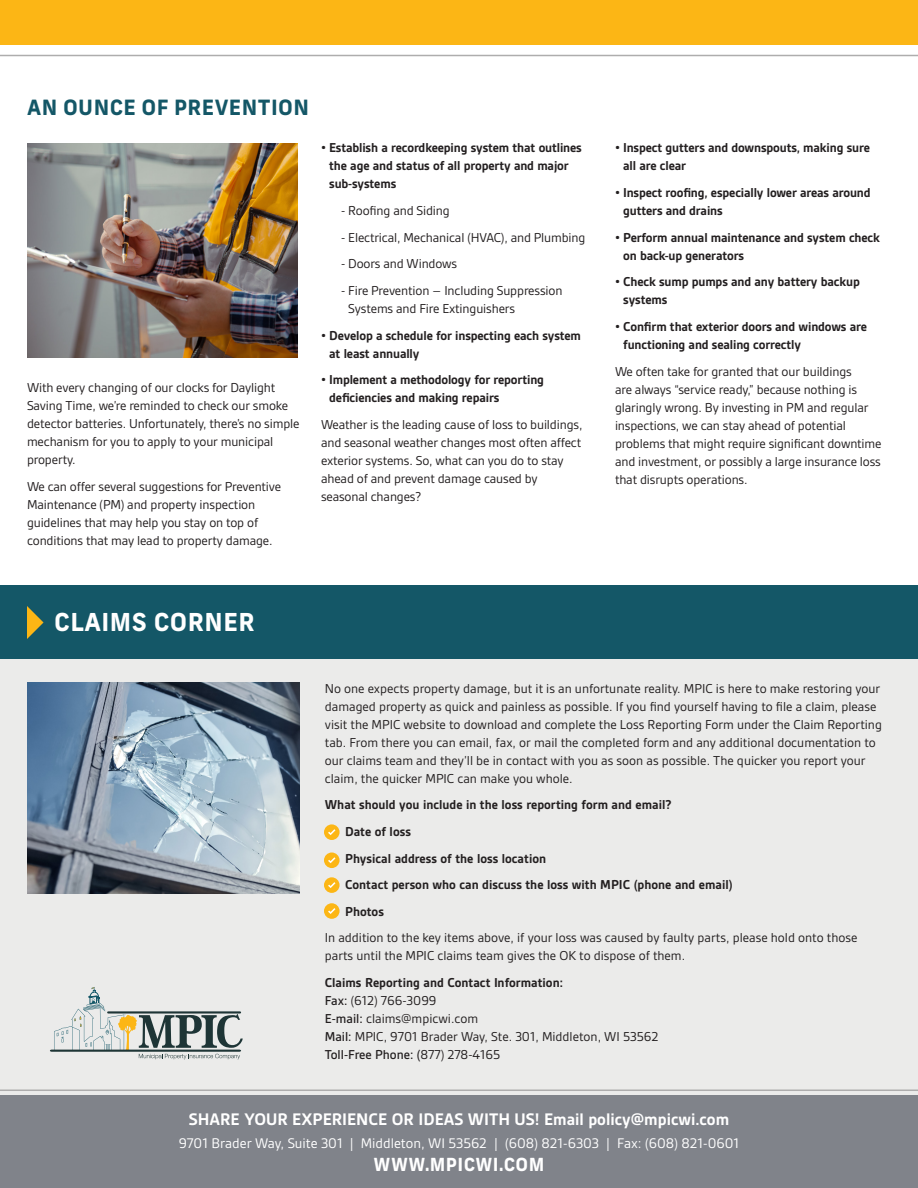
<style>
.page{position:relative;width:918px;height:1188px;background:#fff}
.page>*{position:absolute;margin:0;border:0;box-sizing:border-box;transform-origin:0 0}
.Sub_Head{font:700 24.6px "Frank New";letter-spacing:.02em;color:#fff}
.Sub_Head-2{font:700 21px "Frank New";letter-spacing:.02em;color:#145767}
.Sub_Head-3{font:700 18px "Gesta";color:#fff}
.Sub_Head-4{font:700 18px "Frank New";letter-spacing:.02em;color:#fff}
.Sub_Head-5{font:15px "Gesta";color:#fff}
.t1{font:13.8px/18px "Gesta";letter-spacing:-.01em;color:#231f20}
.t2{font:700 13.8px/18px "Gesta";letter-spacing:-.01em;color:#231f20}
.t3{font:500 13.8px "Gesta";color:#231f20}
.s1{font-weight:500}
.s2{font-weight:400}
</style>
<div class="page">
<div style="left:0;top:586px;width:918px;height:520px;background:#ebebea"></div>
<div style="left:0;top:1095px;width:918px;height:93px;background:#80838a"></div>
<hr style="left:0;top:1090px;width:918px;height:1px;background:#aeadad">
<div style="left:0;top:0;width:918px;height:45px;background:#fcb615"></div>
<hr style="left:0;top:55px;width:918px;height:1px;background:#aeadad">
<svg style="left:50px;top:987px;width:193px;height:72px"></svg>
<img style="left:27px;top:144px;width:270px;height:213px">
<svg style="left:324px;top:824px;width:16px;height:16px"></svg>
<svg style="left:326px;top:828px;width:11px;height:8px"></svg>
<div style="left:324px;top:853px;width:16px;height:15px;background:#fcb615;border-radius:50%"></div>
<svg style="left:328px;top:857px;width:8px;height:7px"></svg>
<svg style="left:324px;top:877px;width:16px;height:16px"></svg>
<svg style="left:326px;top:880px;width:11px;height:9px"></svg>
<svg style="left:324px;top:903px;width:16px;height:16px"></svg>
<svg style="left:326px;top:906px;width:11px;height:9px"></svg>
<img style="left:27px;top:682px;width:272px;height:211px">
<div style="left:0;top:585px;width:918px;height:74px;background:#145767"></div>
<svg style="left:27px;top:606px;width:17px;height:33px"></svg>
<p class="Sub_Head-2" style="left:27px;top:94px;width:283px">AN OUNCE OF PREVENTION</p>
<p class="t1" style="left:27px;top:379px;width:274px">With every changing of our clocks for Daylight Saving Time, we’re reminded to check our smoke detector batteries. Unfortunately, there’s no simple mechanism for you to apply to your municipal property.</p>
<p class="t1" style="left:27px;top:477px;width:256px">We can offer several suggestions for Preventive Maintenance (PM) and property inspection guidelines that may help you stay on top of conditions that may lead to property damage.</p>
<p class="t2" style="left:329px;top:139px;width:254px;text-indent:-8px">• Establish a recordkeeping system that outlines the age and status of all property and major sub-systems</p>
<p class="t1" style="left:341px;top:202px;width:110px">- Roofing and Siding</p>
<p class="t1" style="left:341px;top:228px;width:246px">- Electrical, Mechanical (HVAC), and Plumbing</p>
<p class="t1" style="left:341px;top:255px;width:117px">- Doors and Windows</p>
<p class="t1" style="left:348px;top:281px;width:216px;text-indent:-7px">- Fire Prevention – Including Suppression<br>Systems and Fire Extinguishers</p>
<p class="t2" style="left:329px;top:326px;width:253px;text-indent:-8px">• Develop a schedule for inspecting each system at least annually</p>
<p class="t2" style="left:329px;top:371px;width:216px;text-indent:-8px">• Implement a methodology for reporting deficiencies and making repairs</p>
<p class="t1" style="left:321px;top:415px;width:263px">Weather is the leading cause of loss to buildings, and seasonal weather changes most often affect exterior systems. So, what can you do to stay ahead of and prevent damage caused by seasonal changes?</p>
<p class="t2" style="left:623px;top:139px;width:248px;text-indent:-8px">• Inspect gutters and downspouts, making sure all are clear</p>
<p class="t2" style="left:623px;top:184px;width:249px;text-indent:-8px">• Inspect roofing, especially lower areas around gutters and drains</p>
<p class="t2" style="left:623px;top:228px;width:258px;text-indent:-8px">• Perform annual maintenance and system check on back-up generators</p>
<p class="t2" style="left:623px;top:273px;width:238px;text-indent:-8px">• Check sump pumps and any battery backup systems</p>
<p class="t2" style="left:623px;top:318px;width:245px;text-indent:-8px">• Confirm that exterior doors and windows are functioning and sealing correctly</p>
<p class="t1" style="left:615px;top:362px;width:268px">We often take for granted that our buildings<br>are always “service ready,” because nothing is glaringly wrong. By investing in PM and regular inspections, we can stay ahead of potential problems that might require significant downtime and investment, or possibly a large insurance loss that disrupts operations.</p>
<p class="Sub_Head" style="left:54px;top:606px;width:202px">CLAIMS CORNER</p>
<p class="t1" style="left:325px;top:679px;width:559px">No one expects property damage, but it is an unfortunate reality. MPIC is here to make restoring your damaged property as quick and painless as possible. If you find yourself having to file a claim, please visit the MPIC website to download and complete the Loss Reporting Form under the Claim Reporting tab. From there you can email, fax, or mail the completed form and any additional documentation to our claims team and they’ll be in contact with you as soon as possible. The quicker you report your claim, the quicker MPIC can make you whole.</p>
<p class="t2" style="left:325px;top:796px;width:348px">What should you include in the loss reporting form and email?</p>
<p class="t2" style="left:345px;top:822px;width:67px">Date of loss</p>
<p class="t2" style="left:345px;top:849px;width:203px">Physical address of the loss location</p>
<p class="t2" style="left:345px;top:876px;width:389px">Contact person who can discuss the loss with MPIC (phone and email)</p>
<p class="t2" style="left:345px;top:902px;width:40px">Photos</p>
<p class="t1" style="left:325px;top:929px;width:534px">In addition to the key items above, if your loss was caused by faulty parts, please hold onto those parts until the MPIC claims team gives the OK to dispose of them.</p>
<p class="t2" style="left:325px;top:974px;width:240px">Claims Reporting and Contact Information:</p>
<p class="t1" style="left:325px;top:992px;width:113px"><span class="s1">Fax:</span> (612) 766-3099</p>
<p class="t1" style="left:325px;top:1010px;width:155px"><span class="s1">E-mail:</span> claims@mpicwi.com</p>
<p class="t1" style="left:325px;top:1028px;width:335px"><span class="s1">Mail:</span> MPIC, 9701 Brader Way, Ste. 301, Middleton, WI 53562</p>
<p class="t3" style="left:325px;top:1047px;width:177px">Toll-Free Phone: (<span class="s2">877) 278-4165</span></p>
<p class="Sub_Head-3" style="left:189px;top:1109px;width:542px">SHARE YOUR EXPERIENCE OR IDEAS WITH US! Email policy@mpicwi.com</p>
<p class="Sub_Head-5" style="left:179px;top:1135px;width:562px">9701 Brader Way, Suite 301 | Middleton, WI 53562 | (608) 821-6303 | Fax: (608) 821-0601</p>
<p class="Sub_Head-4" style="left:374px;top:1153px;width:172px">WWW.MPICWI.COM</p>
</div>
